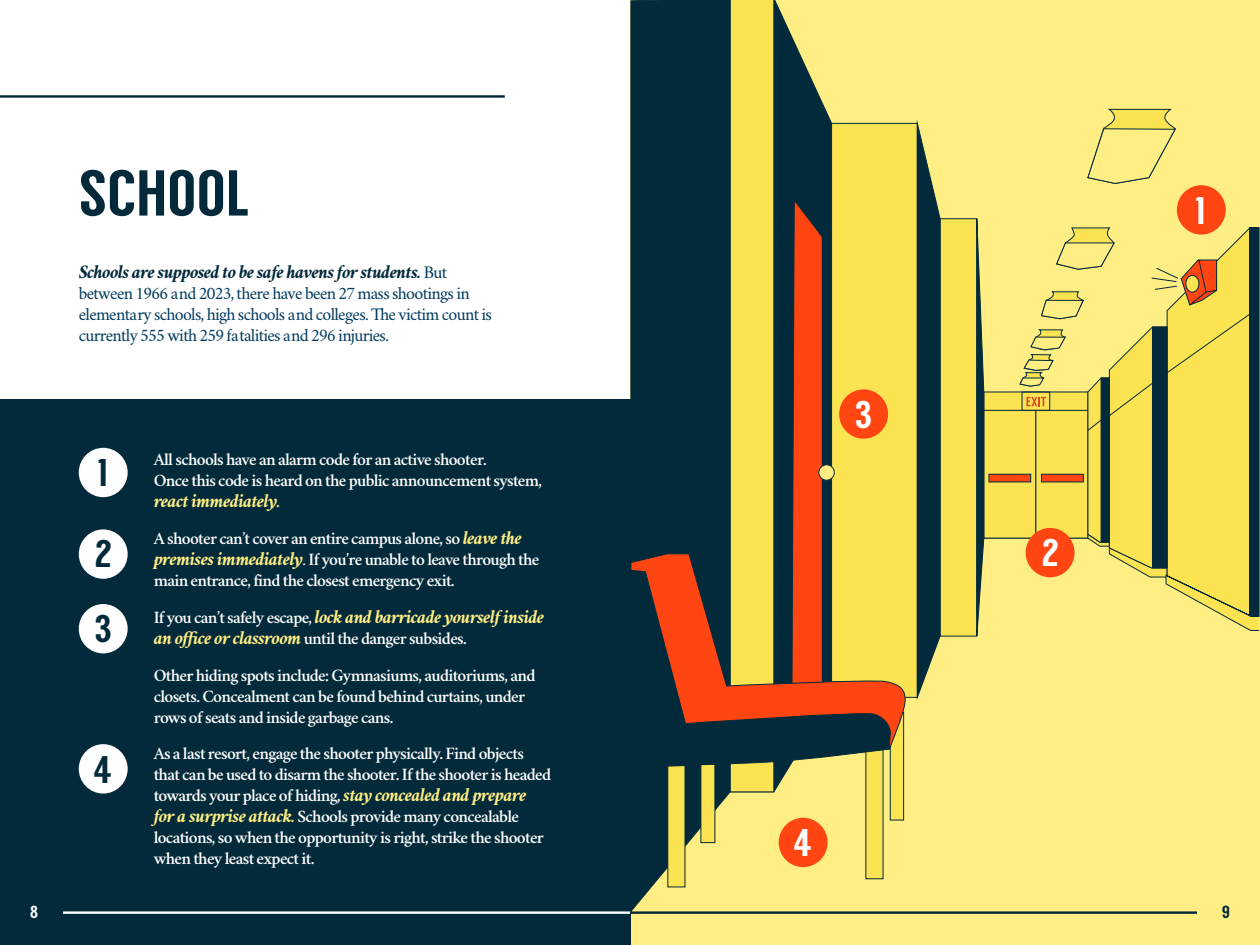
<style>
.page{position:relative;width:1260px;height:945px;background:#fff}
.page>*{position:absolute;margin:0;border:0;box-sizing:border-box;transform-origin:0 0}
.t1{font:64.75px "Langdon";color:#022a3a}
.t2{font:38.5px/81.7px "Langdon";color:#022a3a}
.t3{font:38.5px "Langdon";color:#fff}
.t4{font:italic 700 19.25px "Crimson";letter-spacing:-.04em;color:#ffee83}
.t5{font:italic 700 19.25px "Crimson";letter-spacing:-.04em;color:#022a3a}
.t6{font:600 17.5px/21px "Crimson";letter-spacing:-.04em;color:#fff}
.t7{font:17.5px/21px "Crimson";letter-spacing:-.04em;color:#003a5d}
.t8{font:17.5px "Langdon";color:#fff}
.t9{font:17.5px "Langdon";color:#022a3a}
.s1{font-weight:400;font-style:normal;font-size:17.5px;color:#003a5d}
.s2{font-size:17.5px}
.s3{font-weight:700;font-style:italic;font-size:19.25px;color:#ffee83}
.s4{font-weight:400}
.s5{font-weight:600;font-style:normal;font-size:17.5px;color:#fff}
.s6{font-weight:700;font-style:italic;color:#ffee83}
</style>
<div class="page">
<div style="left:630px;top:0;width:630px;height:945px;background:#ffee83"></div>
<div style="left:940px;top:218px;width:37px;height:419px;background:#fce352"></div>
<div style="left:831px;top:123px;width:87px;height:575px;background:#fce352;border:1px solid #022a3a"></div>
<div style="left:983px;top:392px;width:105px;height:147px;background:#fce352"></div>
<div style="left:983px;top:410px;width:53px;height:129px;background:#fce352;border:1px solid #022a3a"></div>
<svg style="left:1087px;top:108px;width:89px;height:76px"></svg>
<svg style="left:976px;top:218px;width:9px;height:419px"></svg>
<svg style="left:916px;top:122px;width:25px;height:578px;background:#2b4a44"></svg>
<svg style="left:731px;top:0;width:102px;height:793px"></svg>
<div style="left:731px;top:0;width:43px;height:792px;background:#fce352"></div>
<svg style="left:791px;top:199px;width:32px;height:354px;background:#d24018"></svg>
<div style="left:819px;top:465px;width:15px;height:15px;background:#ffee83;border-radius:50%"></div>
<div style="left:818px;top:464px;width:17px;height:17px;border:1px solid #022a3a;border-radius:50%"></div>
<svg style="left:630px;top:0;width:101px;height:911px;background:#15393f"></svg>
<div style="left:989px;top:474px;width:42px;height:8px;background:#ff4612"></div>
<div style="left:890px;top:712px;width:14px;height:108px;background:#fce352;border:1px solid #022a3a"></div>
<div style="left:700px;top:697px;width:15px;height:146px;background:#fce352;border:1px solid #022a3a"></div>
<div style="left:667px;top:750px;width:18px;height:137px;background:#fce352;border:1px solid #022a3a"></div>
<div style="left:865px;top:742px;width:18px;height:137px;background:#fce352"></div>
<svg style="left:631px;top:553px;width:276px;height:218px"></svg>
<svg style="left:631px;top:569px;width:261px;height:203px"></svg>
<hr style="left:0;top:95px;width:505px;height:3px;background:#022a3a">
<div style="left:0;top:399px;width:631px;height:546px;background:#022a3a"></div>
<div style="left:79px;top:448px;width:49px;height:49px;background:#fff;border-radius:50%"></div>
<div style="left:79px;top:529px;width:49px;height:50px;background:#fff;border-radius:50%"></div>
<div style="left:79px;top:604px;width:49px;height:49px;background:#fff;border-radius:50%"></div>
<div style="left:79px;top:744px;width:49px;height:50px;background:#fff;border-radius:50%"></div>
<div style="left:1177px;top:185px;width:49px;height:50px;background:#ff4612;border-radius:50%"></div>
<div style="left:839px;top:389px;width:49px;height:50px;background:#ff4612;border-radius:50%"></div>
<div style="left:779px;top:818px;width:49px;height:49px;background:#ff4612;border-radius:50%"></div>
<svg style="left:1019px;top:227px;width:241px;height:404px"></svg>
<hr style="left:630px;top:911px;width:567px;height:3px;background:#022a3a">
<hr style="left:63px;top:911px;width:567px;height:3px;background:#fff">
<h1 class="t1" style="left:79px;top:155px;width:172px">SCHOOL</h1>
<p class="t5" style="left:79px;top:259px;width:370px">Schools are supposed to be safe havens for students. <span class="s1">But</span></p>
<p class="t7" style="left:79px;top:282px;width:415px">between 1966 and 2023, there have been 27 mass shootings in elementary schools, high schools and colleges. The victim count is currently 555 with 259 fatalities and 296 injuries.</p>
<h2 class="t2" style="left:95px;top:432px;width:19px">1<br>2</h2>
<h2 class="t2" style="left:95px;top:588px;width:19px">3</h2>
<h2 class="t2" style="left:93px;top:728px;width:20px">4</h2>
<p class="t6" style="left:154px;top:448px;width:390px">All schools have an alarm code for an active shooter.<br>Once this code is heard on the public announcement system,</p>
<p class="t4" style="left:154px;top:488px;width:128px">react immediately<span class="s2">.</span></p>
<p class="t6" style="left:154px;top:527px;width:387px">A shooter can’t cover an entire campus alone, so <span class="s3">leave the premises immediately</span><span class="s4">.</span> If you’re unable to leave through the main entrance, find the closest emergency exit.</p>
<p class="t4" style="left:154px;top:604px;width:392px"><span class="s5">If you can’t safely escape,</span> lock and barricade yourself inside</p>
<p class="t6" style="left:154px;top:619px;width:383px;line-height:36.8px"><span class="s3">an office or classroom</span> until the danger subsides.<br>Other hiding spots include: Gymnasiums, auditoriums, and</p>
<p class="t6" style="left:154px;top:684px;width:373px">closets. Concealment can be found behind curtains, under rows of seats and inside garbage cans.</p>
<p class="t6" style="left:154px;top:742px;width:399px">As a last resort, engage the shooter physically. Find objects that can be used to disarm the shooter. If the shooter is headed towards your place of hiding, <span class="s3">stay concealed and prepare for a surprise attack</span><span class="s6">.</span> Schools provide many concealable locations, so when the opportunity is right, strike the shooter when they least expect it.</p>
<h2 class="t3" style="left:855px;top:392px;width:19px">3</h2>
<h2 class="t3" style="left:793px;top:820px;width:20px">4</h2>
<h2 class="t3" style="left:1042px;top:530px;width:19px">2</h2>
<h2 class="t3" style="left:1195px;top:189px;width:11px">1</h2>
<p class="t8" style="left:30px;top:902px;width:10px">8</p>
<p class="t9" style="left:1222px;top:902px;width:10px">9</p>
</div>
